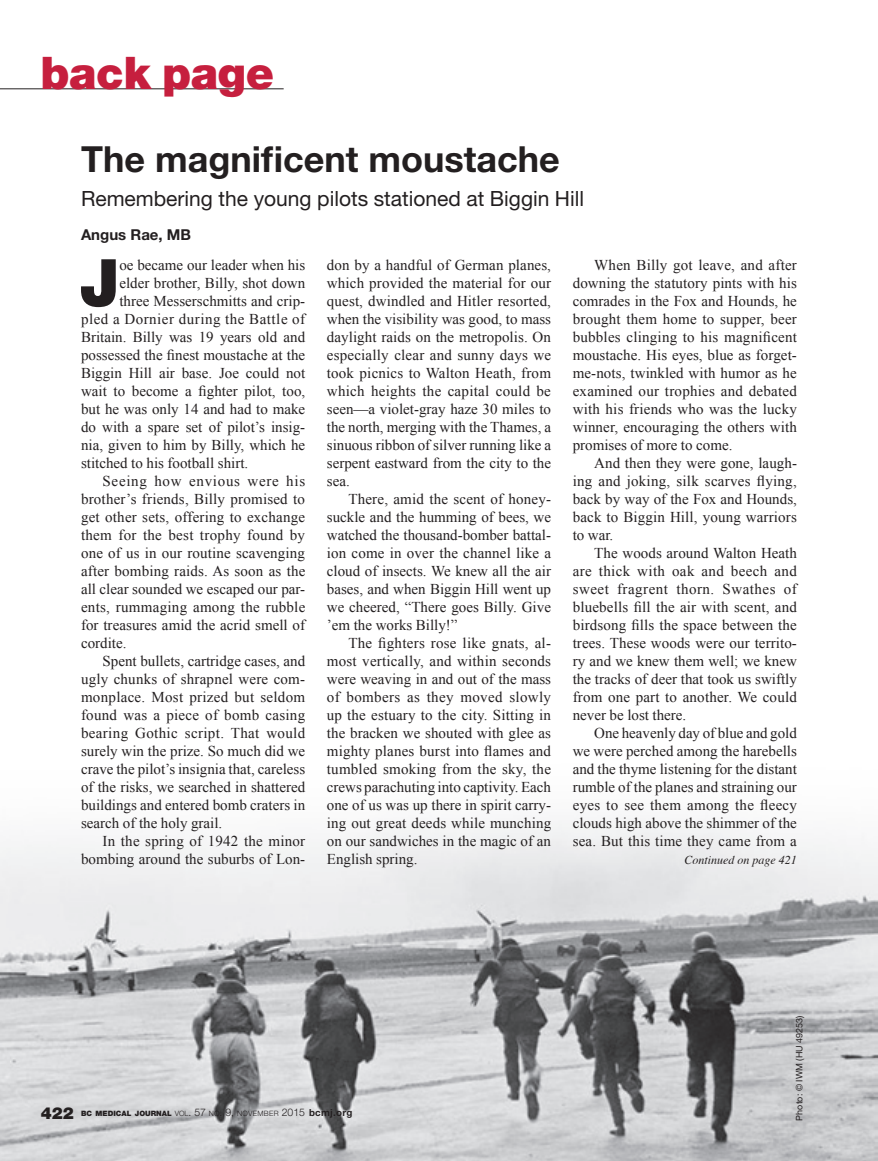
<style>
.page{position:relative;width:878px;height:1161px;background:#fff}
.page>*{position:absolute;margin:0;border:0;box-sizing:border-box;transform-origin:0 0}
.t1{font:900 65.4px "Helvetica Neue";color:#231f20}
.t2{font:900 45px "Helvetica Neue";letter-spacing:-.01em;color:#c61f3e}
.t3{font:700 36px "Helvetica Neue";color:#231f20}
.t4{font:21px "Helvetica Neue";color:#231f20}
.t5{font:900 16.5px "Helvetica Neue";color:#231f20}
.t6{font:15px/18px "Times New Roman";color:#231f20;text-align:justify}
.t7{font:15px "Times New Roman";letter-spacing:.02em;color:#231f20}
.t8{font:15px "Times New Roman";letter-spacing:.035em;color:#231f20}
.t9{font:15px "Times New Roman";letter-spacing:.025em;color:#231f20}
.t10{font:15px "Times New Roman";letter-spacing:.045em;color:#231f20}
.t11{font:700 15px "Helvetica Neue";color:#231f20}
.t12{font:italic 12px "Times";color:#231f20}
.t13{font:9px "Helvetica Neue";color:#231f20}
.t14{font:900 7.35px "Helvetica Neue";color:#231f20}
.s1{font-weight:300}
.s2{font-weight:300;font-size:10.5px}
.s3{font-weight:700;font-size:9.75px}
</style>
<div class="page">
<hr style="left:0;top:88px;width:283px;height:1px;background:#231f20">
<img style="left:0;top:821px;width:878px;height:340px">
<h2 class="t2" style="left:40px;top:46px;width:235px">back page</h2>
<h3 class="t3" style="left:81px;top:137px;width:480px">The magnificent moustache</h3>
<h3 class="t4" style="left:81px;top:186px;width:504px">Remembering the young pilots stationed at Biggin Hill</h3>
<p class="t11" style="left:81px;top:226px;width:112px">Angus Rae, MB</p>
<h1 class="t1" style="left:79px;top:244px;width:41px">J</h1>
<p class="t6" style="left:119px;top:256px;width:187px">oe became our leader when his</p>
<p class="t6" style="left:327px;top:256px;width:226px">don by a handful of German planes, which provided the material for our quest, dwindled and Hitler resorted, when the visibility was good, to mass daylight raids on the metropolis. On especially clear and sunny days we took picnics to Walton Heath, from which heights the capital could be seen—a violet-gray haze 30 miles to the north, merging with the Thames, a sinuous ribbon of silver running like a serpent eastward from the city to the sea.</p>
<p class="t6" style="left:327px;top:490px;width:226px;text-indent:22px">There, amid the scent of honey&shy;suckle and the humming of bees, we watched the thousand-bomber battal&shy;ion come in over the channel like a cloud of insects. We knew all the air bases, and when Biggin Hill went up we cheered, “There goes Billy. Give ’em the works Billy!”</p>
<p class="t6" style="left:327px;top:634px;width:226px;text-indent:22px">The fighters rose like gnats, al&shy;most vertically, and within seconds were weaving in and out of the mass of bombers as they moved slowly up the estuary to the city. Sitting in the bracken we shouted with glee as mighty planes burst into flames and tumbled smoking from the sky, the crews parachuting into captivity. Each one of us was up there in spirit carry&shy;ing out great deeds while munching on our sandwiches in the magic of an English spring.</p>
<p class="t6" style="left:572px;top:256px;width:226px;text-indent:22px">When Billy got leave, and after downing the statutory pints with his comrades in the Fox and Hounds, he brought them home to supper, beer bubbles clinging to his magnificent moustache. His eyes, blue as forget&shy;me-nots, twinkled with humor as he examined our trophies and debated with his friends who was the lucky winner, encouraging the others with promises of more to come.</p>
<p class="t6" style="left:572px;top:454px;width:226px;text-indent:22px">And then they were gone, laugh&shy;ing and joking, silk scarves flying, back by way of the Fox and Hounds, back to Biggin Hill, young warriors to war.</p>
<p class="t6" style="left:572px;top:544px;width:226px;text-indent:22px">The woods around Walton Heath are thick with oak and beech and sweet fragrent thorn. Swathes of bluebells fill the air with scent, and birdsong fills the space between the trees. These woods were our territo&shy;ry and we knew them well; we knew the tracks of deer that took us swiftly from one part to another. We could never be lost there.</p>
<p class="t6" style="left:572px;top:724px;width:226px;text-indent:22px">One heavenly day of blue and gold we were perched among the harebells and the thyme listening for the distant rumble of the planes and straining our eyes to see them among the fleecy clouds high above the shimmer of the sea. But this time they came from a</p>
<p class="t12" style="left:684px;top:849px;width:114px">Continued on page 421</p>
<p class="t6" style="left:119px;top:274px;width:187px">elder brother, Billy, shot down</p>
<p class="t6" style="left:119px;top:292px;width:187px">three Messerschmitts and crip-</p>
<p class="t8" style="left:81px;top:310px;width:226px">pled a Dornier during the Battle of</p>
<p class="t6" style="left:81px;top:328px;width:226px">Britain. Billy was 19 years old and</p>
<p class="t6" style="left:81px;top:346px;width:226px">possessed the finest moustache at the</p>
<p class="t6" style="left:81px;top:364px;width:226px">Biggin Hill air base. Joe could not</p>
<p class="t6" style="left:81px;top:382px;width:226px">wait to become a fighter pilot, too,</p>
<p class="t6" style="left:81px;top:400px;width:226px">but he was only 14 and had to make</p>
<p class="t6" style="left:81px;top:418px;width:226px">do with a spare set of pilot’s insig-</p>
<p class="t6" style="left:81px;top:436px;width:226px">nia, given to him by Billy, which he</p>
<p class="t6" style="left:81px;top:454px;width:169px">stitched to his football shirt.</p>
<p class="t10" style="left:103px;top:472px;width:204px">Seeing how envious were his</p>
<p class="t6" style="left:81px;top:490px;width:225px">brother’s friends, Billy promised to</p>
<p class="t6" style="left:81px;top:508px;width:225px">get other sets, offering to exchange</p>
<p class="t7" style="left:81px;top:526px;width:225px">them for the best trophy found by</p>
<p class="t6" style="left:81px;top:544px;width:225px">one of us in our routine scavenging</p>
<p class="t6" style="left:81px;top:562px;width:226px">after bombing raids. As soon as the</p>
<p class="t6" style="left:81px;top:580px;width:226px">all clear sounded we escaped our par-</p>
<p class="t6" style="left:81px;top:598px;width:226px">ents, rummaging among the rubble</p>
<p class="t6" style="left:81px;top:616px;width:225px">for treasures amid the acrid smell of</p>
<p class="t6" style="left:81px;top:634px;width:47px">cordite.</p>
<p class="t6" style="left:103px;top:652px;width:204px">Spent bullets, cartridge cases, and</p>
<p class="t6" style="left:81px;top:670px;width:225px">ugly chunks of shrapnel were com-</p>
<p class="t7" style="left:81px;top:688px;width:226px">monplace. Most prized but seldom</p>
<p class="t7" style="left:81px;top:706px;width:226px">found was a piece of bomb casing</p>
<p class="t9" style="left:81px;top:724px;width:226px">bearing Gothic script. That would</p>
<p class="t6" style="left:81px;top:742px;width:226px">surely win the prize. So much did we</p>
<p class="t6" style="left:81px;top:760px;width:226px">crave the pilot’s insignia that, careless</p>
<p class="t6" style="left:81px;top:778px;width:226px">of the risks, we searched in shattered</p>
<p class="t6" style="left:81px;top:796px;width:226px">buildings and entered bomb craters in</p>
<p class="t6" style="left:81px;top:814px;width:143px">search of the holy grail.</p>
<p class="t6" style="left:103px;top:832px;width:204px">In the spring of 1942 the minor</p>
<p class="t6" style="left:81px;top:850px;width:226px">bombing around the suburbs of Lon-</p>
<p class="t5" style="left:41px;top:1103px;width:35px">422</p>
<p class="t14" style="left:81px;top:1109px;width:273px">BC MEDICAL JOURNAL <span class="s1">VOL</span><span class="s2">. 57</span> <span class="s1">NO</span><span class="s2">. 9,</span> <span class="s1">NOVEMBER</span> <span class="s2">2015</span> <span class="s3">bcmj.org</span></p>
<p class="t13" style="left:793px;top:1120px;width:106px;rotate:-90deg">Photo: © IWM (HU 49253)</p>
</div>
